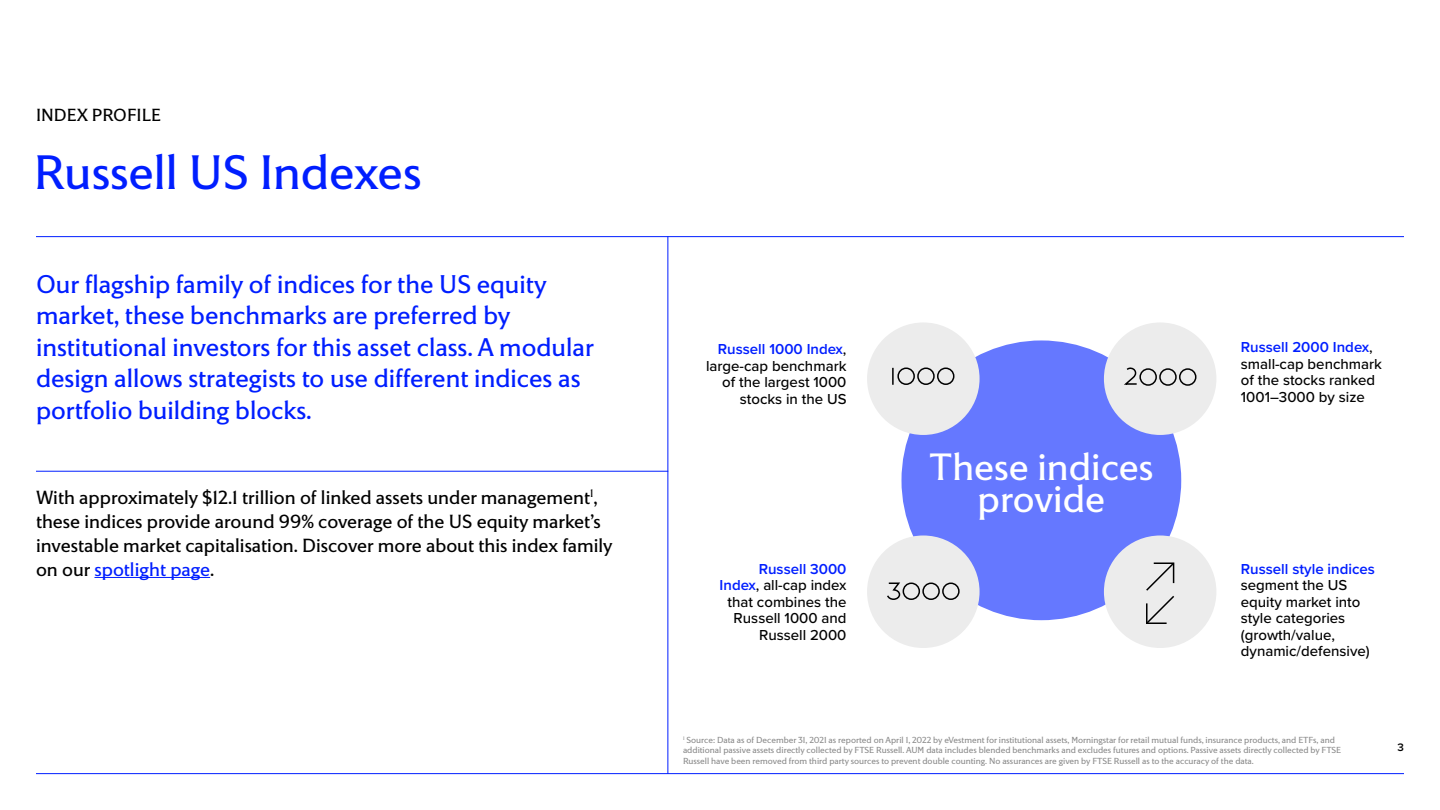
<style>
.page{position:relative;width:1440px;height:810px;background:#fff}
.page>*{position:absolute;margin:0;border:0;box-sizing:border-box;transform-origin:0 0}
.t1{font:49.5px "LSEG Motto";color:#001eff}
.t2{font:39px/32px "LSEG Motto";color:#fff;text-align:center}
.t3{font:26.25px/31.5px "LSEG Motto";color:#001eff}
.t4{font:19.5px/24px "LSEG Motto";color:#000}
.t5{font:18px "LSEG Motto";color:#000}
.t6{font:500 15px/16.5px "Proxima Nova";color:#000}
.t7{font:600 15px "Proxima Nova";color:#001eff}
.t8{font:600 11.25px "Proxima Nova";color:#000}
.t9{font:9px/10.5px "LSEG Motto";color:#8c8c8c}
.s1{color:#001eff}
.s2{font-weight:600;color:#001eff}
</style>
<div class="page">
<hr style="left:36px;top:773px;width:1368px;height:1px;background:#001eff">
<div style="left:902px;top:340px;width:279px;height:280px;background:#6578ff;border-radius:50%"></div>
<hr style="left:36px;top:236px;width:1368px;height:1px;background:#001eff">
<hr style="left:36px;top:471px;width:632px;height:1px;background:#001eff">
<hr style="left:668px;top:236px;width:1px;height:538px;background:#001eff">
<hr style="left:94px;top:577px;width:116px;height:1px;background:#001eff">
<div style="left:867px;top:536px;width:113px;height:112px;background:#ececec;border-radius:50%"></div>
<div style="left:1104px;top:536px;width:112px;height:112px;background:#ececec;border-radius:50%"></div>
<div style="left:1104px;top:322px;width:112px;height:113px;background:#ececec;border-radius:50%"></div>
<div style="left:867px;top:322px;width:113px;height:113px;background:#ececec;border-radius:50%"></div>
<svg style="left:892px;top:368px;width:2px;height:17px"></svg>
<div style="left:897px;top:367px;width:18px;height:18px;border:2px solid #000;border-radius:50%"></div>
<div style="left:917px;top:367px;width:18px;height:18px;border:2px solid #000;border-radius:50%"></div>
<div style="left:937px;top:367px;width:17px;height:18px;border:2px solid #000;border-radius:50%"></div>
<div style="left:1139px;top:368px;width:18px;height:18px;border:2px solid #000;border-radius:50%"></div>
<div style="left:1159px;top:368px;width:18px;height:18px;border:2px solid #000;border-radius:50%"></div>
<div style="left:1179px;top:368px;width:18px;height:18px;border:2px solid #000;border-radius:50%"></div>
<svg style="left:1124px;top:367px;width:13px;height:18px"></svg>
<div style="left:903px;top:583px;width:17px;height:17px;border:2px solid #000;border-radius:50%"></div>
<div style="left:922px;top:583px;width:18px;height:17px;border:2px solid #000;border-radius:50%"></div>
<div style="left:942px;top:583px;width:18px;height:17px;border:2px solid #000;border-radius:50%"></div>
<svg style="left:887px;top:582px;width:14px;height:18px"></svg>
<svg style="left:1146px;top:562px;width:29px;height:62px"></svg>
<h3 class="t5" style="left:36px;top:104px;width:127px">INDEX PROFILE</h3>
<h1 class="t1" style="left:34px;top:143px;width:389px">Russell US Indexes</h1>
<h3 class="t3" style="left:36px;top:268px;width:560px">Our flagship family of indices for the US equity market, these benchmarks are preferred by institutional investors for this asset class. A modular design allows strategists to use different indices as portfolio building blocks.</h3>
<p class="t4" style="left:36px;top:485px;width:578px">With approximately $12.1 trillion of linked assets under management<sup>1</sup>, these indices provide around 99% coverage of the US equity market’s investable market capitalisation. Discover more about this index family on our <span class="s1">spotlight page</span>.</p>
<h3 class="t6" style="left:706px;top:341px;width:142px;text-align:right"><span class="s2">Russell 1000 Index</span>, large-cap benchmark of the largest 1000 stocks in the US</h3>
<h3 class="t6" style="left:720px;top:560px;width:128px;text-align:right"><span class="s2">Russell 3000<br>Index</span>, all-cap index that combines the<br>Russell 1000 and<br>Russell 2000</h3>
<h2 class="t2" style="left:929px;top:450px;width:226px">These indices provide</h2>
<h3 class="t6" style="left:1241px;top:338px;width:143px"><span class="s2">Russell 2000 Index</span>, small-cap benchmark of the stocks ranked<br>1001–3000 by size</h3>
<h3 class="t7" style="left:1241px;top:558px;width:136px">Russell style indices</h3>
<h3 class="t6" style="left:1241px;top:577px;width:130px">segment the US equity market into style categories (growth/value, dynamic/defensive)</h3>
<p class="t9" style="left:683px;top:734px;width:660px"><sup>1</sup> Source: Data as of December 31, 2021 as reported on April 1, 2022 by eVestment for institutional assets, Morningstar for retail mutual funds, insurance products, and ETFs, and additional passive assets directly collected by FTSE Russell. AUM data includes blended benchmarks and excludes futures and options. Passive assets directly collected by FTSE<br>Russell have been removed from third party sources to prevent double counting. No assurances are given by FTSE Russell as to the accuracy of the data.</p>
<p class="t8" style="left:1398px;top:739px;width:8px">3</p>
</div>
